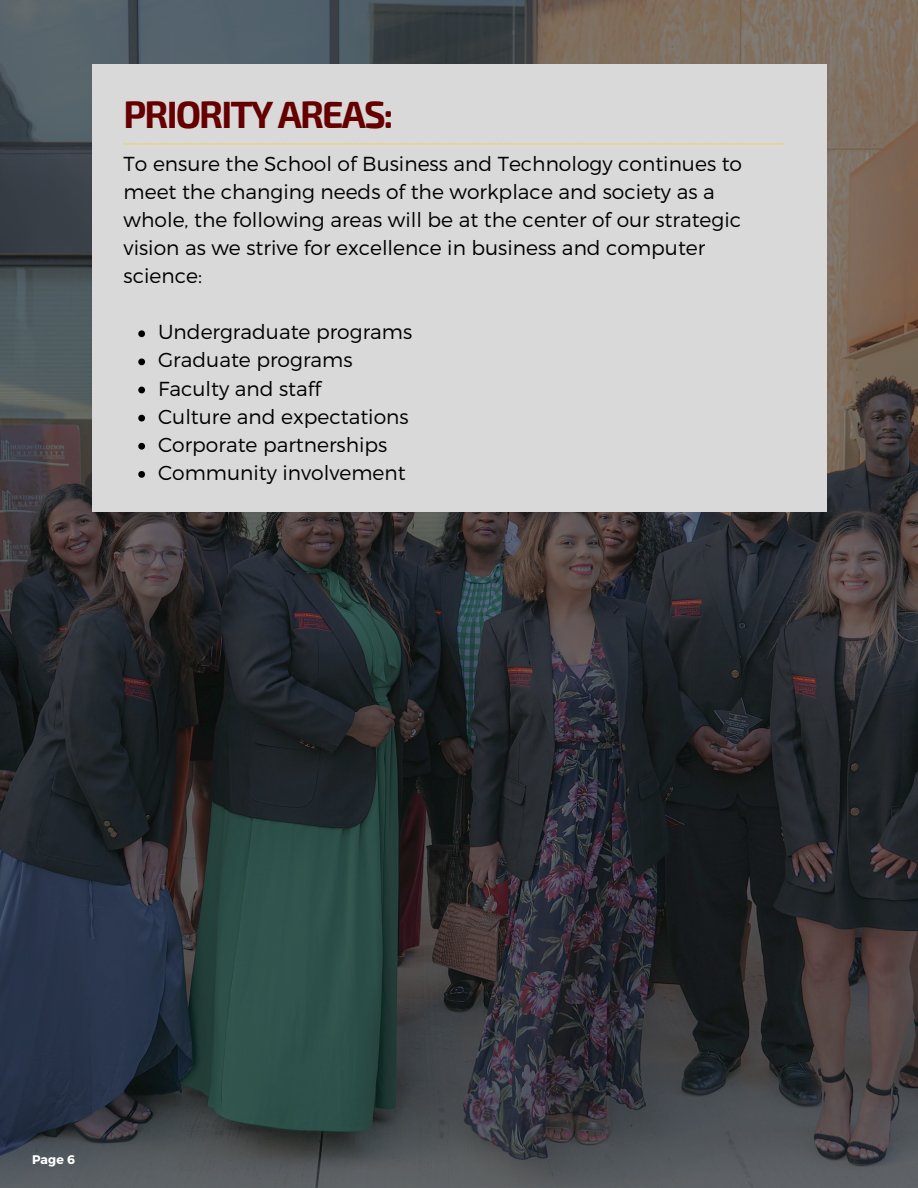
<style>
.page{position:relative;width:918px;height:1188px;background:#fff}
.page>*{position:absolute;margin:0;border:0;box-sizing:border-box;transform-origin:0 0}
.t1{font:700 37.2px "Exo 2";letter-spacing:-.05em;color:#600}
.t2{font:300 20.25px/28.2px "Montserrat";color:#000}
.t3{font:700 12.45px "Montserrat";color:#fff}
</style>
<div class="page">
<img style="left:0;top:0;width:918px;height:1188px">
<div style="left:92px;top:64px;width:734px;height:448px;background:#d9d9d9"></div>
<svg style="left:124px;top:143px;width:660px;height:2px"></svg>
<svg style="left:138px;top:330px;width:7px;height:7px"></svg>
<svg style="left:138px;top:358px;width:7px;height:7px"></svg>
<svg style="left:138px;top:387px;width:7px;height:6px"></svg>
<svg style="left:138px;top:415px;width:7px;height:6px"></svg>
<svg style="left:138px;top:443px;width:7px;height:7px"></svg>
<svg style="left:138px;top:471px;width:7px;height:7px"></svg>
<p class="t1" style="left:124px;top:91px;width:271px">PRIORITY AREAS:</p>
<p class="t2" style="left:124px;top:148px;width:620px">To ensure the School of Business and Technology continues to meet the changing needs of the workplace and society as a whole, the following areas will be at the center of our strategic vision as we strive for excellence in business and computer science:</p>
<p class="t2" style="left:158px;top:317px;width:256px">Undergraduate programs</p>
<p class="t2" style="left:158px;top:345px;width:196px">Graduate programs</p>
<p class="t2" style="left:158px;top:373px;width:164px">Faculty and staff</p>
<p class="t2" style="left:158px;top:401px;width:252px">Culture and expectations</p>
<p class="t2" style="left:158px;top:430px;width:231px">Corporate partnerships</p>
<p class="t2" style="left:158px;top:458px;width:249px">Community involvement</p>
<p class="t3" style="left:32px;top:1151px;width:44px">Page 6</p>
</div>
